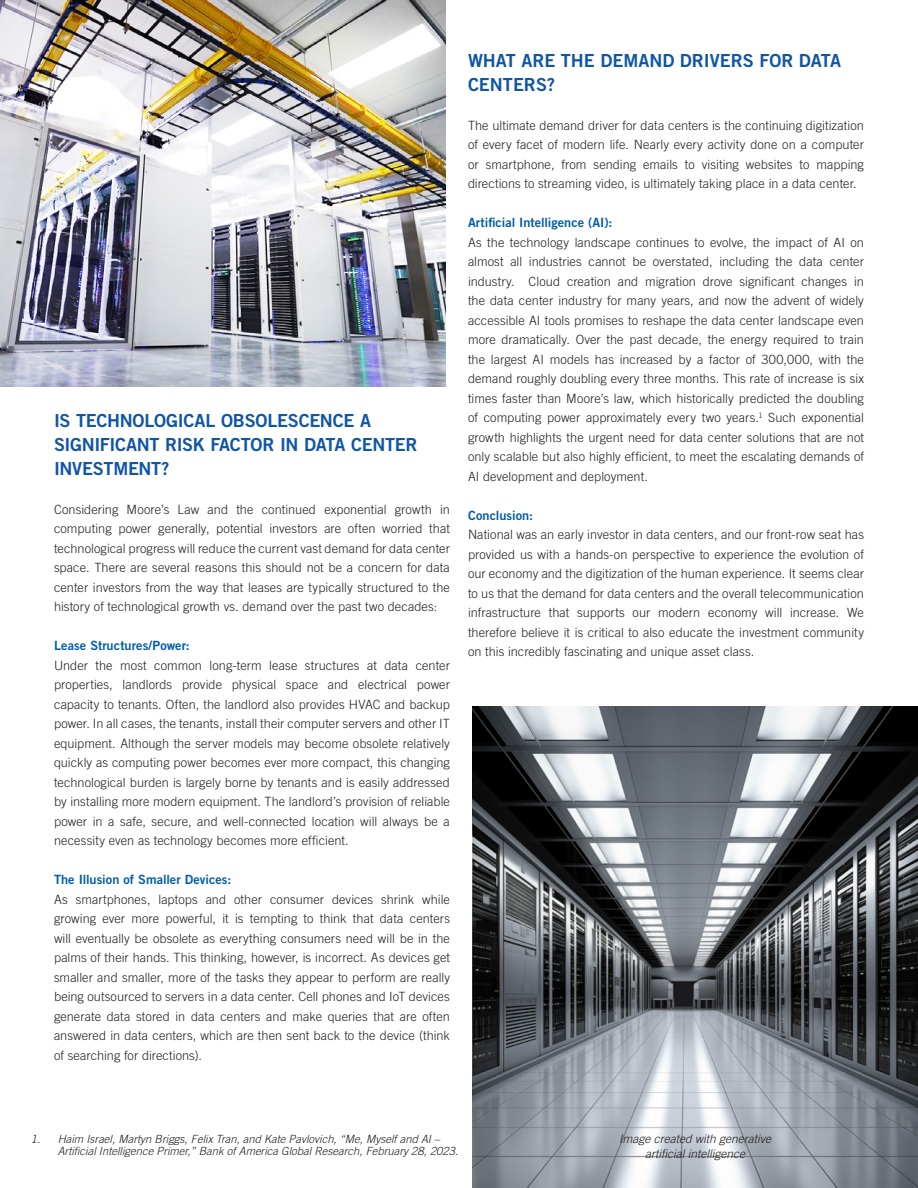
<style>
.page{position:relative;width:918px;height:1188px;background:#fff}
.page>*{position:absolute;margin:0;border:0;box-sizing:border-box;transform-origin:0 0}
.Body_TG_Indent{font:18px/24px "Trade Gothic LT Std Bd 2";letter-spacing:-.015em;color:#1055a6}
.Body_TG_Indent-2{font:300 12.75px/19.5px "Trade Gothic LT Std";letter-spacing:.005em;color:#231f20;text-align:justify}
.Body_TG_Indent-3{font:12.75px "Trade Gothic LT Std Bd 2";letter-spacing:.005em;color:#015da7}
.t1{font:italic 300 12px "Trade Gothic LT Std";color:#231f20}
.t2{font:italic 300 11.25px/12px "Trade Gothic LT Std";color:#231f20}
</style>
<div class="page">
<img style="left:0;top:0;width:446px;height:386px">
<img style="left:472px;top:707px;width:446px;height:481px">
<p class="Body_TG_Indent" style="left:54px;top:408px;width:365px">IS TECHNOLOGICAL OBSOLESCENCE A<br>SIGNIFICANT RISK FACTOR IN DATA CENTER<br>INVESTMENT?</p>
<p class="Body_TG_Indent-2" style="left:54px;top:500px;width:398px">Considering Moore’s Law and the continued exponential growth in computing power generally, potential investors are often worried that technological progress will reduce the current vast demand for data center space. There are several reasons this should not be a concern for data center investors from the way that leases are typically structured to the history of technological growth vs. demand over the past two decades:</p>
<p class="Body_TG_Indent-3" style="left:54px;top:638px;width:137px">Lease Structures/Power:</p>
<p class="Body_TG_Indent-2" style="left:54px;top:656px;width:398px">Under the most common long-term lease structures at data center properties, landlords provide physical space and electrical power capacity to tenants. Often, the landlord also provides HVAC and backup power. In all cases, the tenants, install their computer servers and other IT equipment. Although the server models may become obsolete relatively quickly as computing power becomes ever more compact, this changing technological burden is largely borne by tenants and is easily addressed by installing more modern equipment. The landlord’s provision of reliable power in a safe, secure, and well-connected location will always be a necessity even as technology becomes more efficient.</p>
<p class="Body_TG_Indent-3" style="left:54px;top:872px;width:179px">The Illusion of Smaller Devices:</p>
<p class="Body_TG_Indent-2" style="left:54px;top:890px;width:398px">As smartphones, laptops and other consumer devices shrink while growing ever more powerful, it is tempting to think that data centers will eventually be obsolete as everything consumers need will be in the palms of their hands. This thinking, however, is incorrect. As devices get smaller and smaller, more of the tasks they appear to perform are really being outsourced to servers in a data center. Cell phones and IoT devices generate data stored in data centers and make queries that are often answered in data centers, which are then sent back to the device (think of searching for directions).</p>
<p class="Body_TG_Indent" style="left:468px;top:48px;width:375px">WHAT ARE THE DEMAND DRIVERS FOR DATA<br>CENTERS?</p>
<p class="Body_TG_Indent-2" style="left:468px;top:116px;width:398px">The ultimate demand driver for data centers is the continuing digitization of every facet of modern life. Nearly every activity done on a computer or smartphone, from sending emails to visiting websites to mapping directions to streaming video, is ultimately taking place in a data center.</p>
<p class="Body_TG_Indent-3" style="left:468px;top:215px;width:146px">Artificial Intelligence (AI):</p>
<p class="Body_TG_Indent-2" style="left:468px;top:233px;width:398px">As the technology landscape continues to evolve, the impact of AI on almost all industries cannot be overstated, including the data center industry. Cloud creation and migration drove significant changes in the data center industry for many years, and now the advent of widely accessible AI tools promises to reshape the data center landscape even more dramatically. Over the past decade, the energy required to train the largest AI models has increased by a factor of 300,000, with the demand roughly doubling every three months. This rate of increase is six times faster than Moore’s law, which historically predicted the doubling of computing power approximately every two years.<sup>1</sup> Such exponential growth highlights the urgent need for data center solutions that are not only scalable but also highly efficient, to meet the escalating demands of AI development and deployment.</p>
<p class="Body_TG_Indent-3" style="left:468px;top:508px;width:67px">Conclusion:</p>
<p class="Body_TG_Indent-2" style="left:468px;top:525px;width:398px">National was an early investor in data centers, and our front-row seat has provided us with a hands-on perspective to experience the evolution of our economy and the digitization of the human experience. It seems clear to us that the demand for data centers and the overall telecommunication infrastructure that supports our modern economy will increase. We therefore believe it is critical to also educate the investment community on this incredibly fascinating and unique asset class.</p>
<p class="t2" style="left:58px;top:1133px;width:402px;text-indent:-27px">1. Haim Israel, Martyn Briggs, Felix Tran, and Kate Pavlovich, “Me, Myself and AI –<br>Artificial Intelligence Primer,” Bank of America Global Research, February 28, 2023.</p>
<p class="t1" style="left:619px;top:1132px;width:154px">Image created with generative</p>
<p class="t1" style="left:645px;top:1146px;width:101px">artificial intelligence</p>
</div>
